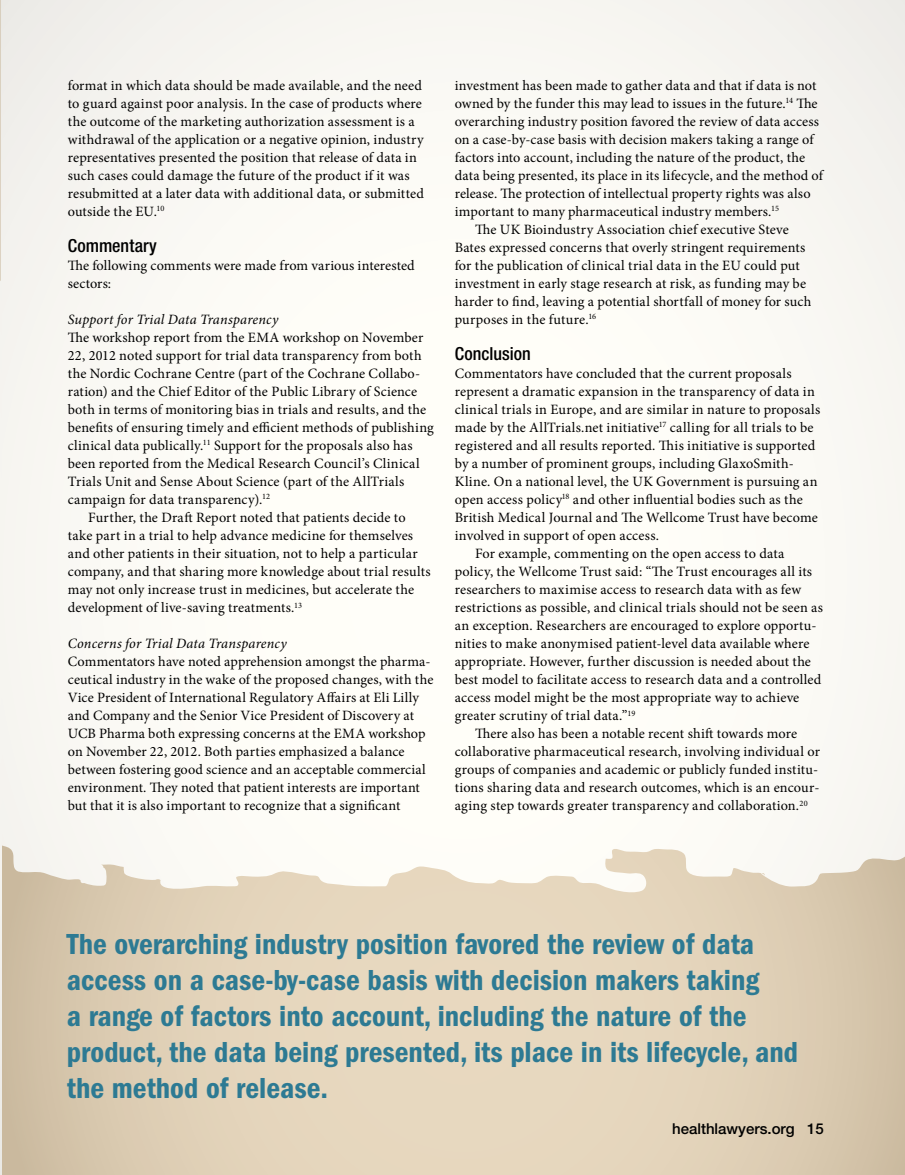
<style>
.page{position:relative;width:905px;height:1175px;background:#fff}
.page>*{position:absolute;margin:0;border:0;box-sizing:border-box;transform-origin:0 0}
.t1{font:30px/36px "ITC Franklin Gothic Std Dm Cd";color:#2d7a93}
.t2{font:500 condensed 18px "Helvetica Neue LT Std";color:#000}
.t3{font:500 15px "Helvetica Neue LT Std";color:#000}
.t4{font:14.25px/18px "Minion Pro";letter-spacing:.01em;color:#000}
.t5{font:italic 14.25px "Minion Pro";letter-spacing:.01em;color:#000}
.s1{font-style:italic}
</style>
<div class="page">
<div style="left:1px;top:0;width:903px;height:1166px;background:#fcfaf5"></div>
<svg style="left:1px;top:845px;width:903px;height:329px;background:#e2d4bc"></svg>
<hr style="left:0;top:0;width:1px;height:1174px;background:#f4f3ef">
<svg style="left:0;top:0;width:1px;height:281px"></svg>
<p class="t4" style="left:68px;top:77px;width:358px">format in which data should be made available, and the need to guard against poor analysis. In the case of products where the outcome of the marketing authorization assessment is a withdrawal of the application or a negative opinion, industry representatives presented the position that release of data in such cases could damage the future of the product if it was resubmitted at a later data with additional data, or submitted outside the EU.<sup>10</sup></p>
<p class="t2" style="left:68px;top:235px;width:91px">Commentary</p>
<p class="t4" style="left:68px;top:257px;width:348px">The following comments were made from various interested sectors:</p>
<p class="t5" style="left:68px;top:310px;width:212px">Support for Trial Data Transparency</p>
<p class="t4" style="left:68px;top:329px;width:357px">The workshop report from the EMA workshop on November</p>
<p class="t4" style="left:68px;top:347px;width:355px">22, 2012 noted support for trial data transparency from both</p>
<p class="t4" style="left:68px;top:365px;width:354px">the Nordic Cochrane Centre (part of the Cochrane Collabo-</p>
<p class="t4" style="left:68px;top:383px;width:351px">ration) and the Chief Editor of the Public Library of Science</p>
<p class="t4" style="left:68px;top:401px;width:360px">both in terms of monitoring bias in trials and results, and the</p>
<p class="t4" style="left:68px;top:418px;width:367px">benefits of ensuring timely and efficient methods of publishing</p>
<p class="t4" style="left:68px;top:437px;width:346px">clinical data publically.<sup>11</sup> Support for the proposals also has</p>
<p class="t4" style="left:68px;top:455px;width:353px">been reported from the Medical Research Council’s Clinical</p>
<p class="t4" style="left:68px;top:473px;width:338px">Trials Unit and Sense About Science (part of the AllTrials</p>
<p class="t4" style="left:68px;top:491px;width:204px">campaign for data transparency).<sup>12</sup></p>
<p class="t4" style="left:88px;top:509px;width:319px">Further, the Draft Report noted that patients decide to</p>
<p class="t4" style="left:68px;top:527px;width:347px">take part in a trial to help advance medicine for themselves</p>
<p class="t4" style="left:68px;top:545px;width:351px">and other patients in their situation, not to help a particular</p>
<p class="t4" style="left:68px;top:563px;width:364px">company, and that sharing more knowledge about trial results</p>
<p class="t4" style="left:68px;top:581px;width:348px">may not only increase trust in medicines, but accelerate the</p>
<p class="t4" style="left:68px;top:599px;width:236px">development of live-saving treatments.<sup>13</sup></p>
<p class="t4" style="left:68px;top:635px;width:367px"><span class="s1">Concerns for Trial Data Transparency<br></span>Commentators have noted apprehension amongst the pharma&shy;ceutical industry in the wake of the proposed changes, with the Vice President of International Regulatory Affairs at Eli Lilly and Company and the Senior Vice President of Discovery at UCB Pharma both expressing concerns at the EMA workshop on November 22, 2012. Both parties emphasized a balance between fostering good science and an acceptable commercial environment. They noted that patient interests are important but that it is also important to recognize that a significant</p>
<p class="t4" style="left:455px;top:77px;width:363px">investment has been made to gather data and that if data is not</p>
<p class="t4" style="left:455px;top:95px;width:364px">owned by the funder this may lead to issues in the future.<sup>14</sup> The</p>
<p class="t4" style="left:455px;top:113px;width:366px">overarching industry position favored the review of data access</p>
<p class="t4" style="left:455px;top:131px;width:360px">on a case-by-case basis with decision makers taking a range of</p>
<p class="t4" style="left:455px;top:149px;width:352px">factors into account, including the nature of the product, the</p>
<p class="t4" style="left:455px;top:167px;width:369px">data being presented, its place in its lifecycle, and the method of</p>
<p class="t4" style="left:455px;top:185px;width:357px">release. The protection of intellectual property rights was also</p>
<p class="t4" style="left:455px;top:203px;width:326px">important to many pharmaceutical industry members.<sup>15</sup></p>
<p class="t4" style="left:475px;top:221px;width:315px">The UK Bioindustry Association chief executive Steve</p>
<p class="t4" style="left:455px;top:239px;width:352px">Bates expressed concerns that overly stringent requirements</p>
<p class="t4" style="left:455px;top:257px;width:346px">for the publication of clinical trial data in the EU could put</p>
<p class="t4" style="left:455px;top:275px;width:353px">investment in early stage research at risk, as funding may be</p>
<p class="t4" style="left:455px;top:293px;width:358px">harder to find, leaving a potential shortfall of money for such</p>
<p class="t4" style="left:455px;top:311px;width:143px">purposes in the future.<sup>16</sup></p>
<p class="t2" style="left:455px;top:343px;width:77px">Conclusion</p>
<p class="t4" style="left:455px;top:365px;width:338px">Commentators have concluded that the current proposals</p>
<p class="t4" style="left:455px;top:383px;width:361px">represent a dramatic expansion in the transparency of data in</p>
<p class="t4" style="left:455px;top:401px;width:367px">clinical trials in Europe, and are similar in nature to proposals</p>
<p class="t4" style="left:455px;top:419px;width:360px">made by the AllTrials.net initiative<sup>17</sup> calling for all trials to be</p>
<p class="t4" style="left:455px;top:437px;width:362px">registered and all results reported. This initiative is supported</p>
<p class="t4" style="left:455px;top:455px;width:340px">by a number of prominent groups, including GlaxoSmith-</p>
<p class="t4" style="left:455px;top:473px;width:364px">Kline. On a national level, the UK Government is pursuing an</p>
<p class="t4" style="left:455px;top:491px;width:349px">open access policy<sup>18</sup> and other influential bodies such as the</p>
<p class="t4" style="left:455px;top:509px;width:364px">British Medical Journal and The Wellcome Trust have become</p>
<p class="t4" style="left:455px;top:527px;width:206px">involved in support of open access.</p>
<p class="t4" style="left:475px;top:545px;width:311px">For example, commenting on the open access to data</p>
<p class="t4" style="left:455px;top:563px;width:359px">policy, the Wellcome Trust said: “The Trust encourages all its</p>
<p class="t4" style="left:455px;top:581px;width:348px">researchers to maximise access to research data with as few</p>
<p class="t4" style="left:455px;top:599px;width:370px">restrictions as possible, and clinical trials should not be seen as</p>
<p class="t4" style="left:455px;top:617px;width:363px">an exception. Researchers are encouraged to explore opportu-</p>
<p class="t4" style="left:455px;top:635px;width:356px">nities to make anonymised patient-level data available where</p>
<p class="t4" style="left:455px;top:652px;width:358px">appropriate. However, further discussion is needed about the</p>
<p class="t4" style="left:455px;top:670px;width:368px">best model to facilitate access to research data and a controlled</p>
<p class="t4" style="left:455px;top:688px;width:346px">access model might be the most appropriate way to achieve</p>
<p class="t4" style="left:455px;top:706px;width:182px">greater scrutiny of trial data.”<sup>19</sup></p>
<p class="t4" style="left:475px;top:725px;width:324px">There also has been a notable recent shift towards more</p>
<p class="t4" style="left:455px;top:743px;width:367px">collaborative pharmaceutical research, involving individual or</p>
<p class="t4" style="left:455px;top:761px;width:365px">groups of companies and academic or publicly funded institu-</p>
<p class="t4" style="left:455px;top:779px;width:366px">tions sharing data and research outcomes, which is an encour-</p>
<p class="t4" style="left:455px;top:797px;width:354px">aging step towards greater transparency and collaboration.<sup>20</sup></p>
<p class="t1" style="left:67px;top:926px;width:732px">The overarching industry position favored the review of data access on a case-by-case basis with decision makers taking<br>a range of factors into account, including the nature of the product, the data being presented, its place in its lifecycle, and the method of release.</p>
<p class="t3" style="left:672px;top:1120px;width:153px">healthlawyers.org 15</p>
</div>
